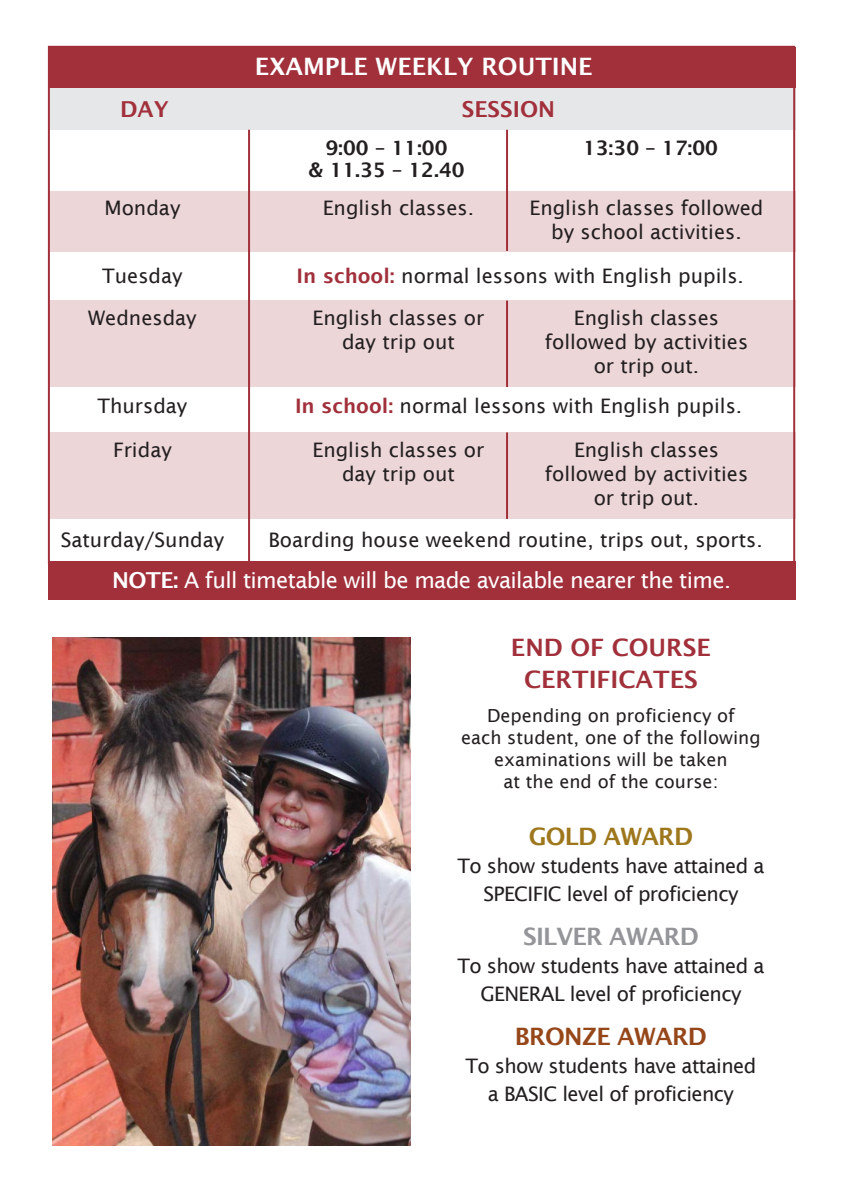
<style>
.page{position:relative;width:842px;height:1191px;background:#fff}
.page>*{position:absolute;margin:0;border:0;box-sizing:border-box;transform-origin:0 0}
.Sub_Headings{font:600 24px/32px "Lucida Sans";color:#a1303b;text-align:center}
.Sub_Headings-2{font:600 24px "Lucida Sans";color:#fff}
.Paragraph_Style{font:600 24px "Lucida Sans";letter-spacing:-.03em;color:#939598}
.Paragraph_Style-2{font:600 24px "Lucida Sans";letter-spacing:-.03em;color:#96471a}
.Paragraph_Style-3{font:600 24px "Lucida Sans";letter-spacing:-.03em;color:#9e771c}
.Paragraph_Style-4{font:22px "Lucida Sans";letter-spacing:-.03em;color:#fff}
.Sub_Headings-3{font:600 22px "Lucida Sans";color:#a1303b}
.Paragraph_Style-5{font:20px "Lucida Sans";color:#231f20}
.Paragraph_Style-6{font:20px/28px "Lucida Sans";letter-spacing:-.03em;color:#231f20;text-align:center}
.Paragraph_Style-7{font:600 20px "Lucida Sans";color:#231f20}
.Paragraph_Style-8{font:18px/22px "Lucida Sans";color:#231f20;text-align:center}
.s1{font-weight:600;color:#a1303b}
.s2{font-weight:600}
</style>
<div class="page">
<div style="left:48px;top:47px;width:747px;height:42px;background:#a1303b"></div>
<div style="left:49px;top:191px;width:746px;height:61px;background:#ecd6d8"></div>
<div style="left:49px;top:89px;width:746px;height:41px;background:#e6e7e9"></div>
<div style="left:49px;top:300px;width:746px;height:87px;background:#ecd6d8"></div>
<div style="left:49px;top:432px;width:746px;height:87px;background:#ecd6d8"></div>
<div style="left:48px;top:561px;width:747px;height:39px;background:#a1303b"></div>
<img style="left:52px;top:637px;width:359px;height:508px">
<hr style="left:248px;top:130px;width:2px;height:434px;background:#a1303b">
<hr style="left:506px;top:130px;width:2px;height:121px;background:#a1303b">
<hr style="left:506px;top:300px;width:2px;height:87px;background:#a1303b">
<hr style="left:506px;top:432px;width:2px;height:87px;background:#a1303b">
<p class="Sub_Headings-2" style="left:255px;top:53px;width:339px">EXAMPLE WEEKLY ROUTINE</p>
<p class="Sub_Headings-3" style="left:120px;top:97px;width:50px">DAY</p>
<p class="Sub_Headings-3" style="left:462px;top:97px;width:95px">SESSION</p>
<p class="Paragraph_Style-7" style="left:325px;top:137px;width:124px">9:00 – 11:00</p>
<p class="Paragraph_Style-7" style="left:583px;top:137px;width:136px">13:30 – 17:00</p>
<p class="Paragraph_Style-7" style="left:308px;top:159px;width:158px">&amp; 11.35 – 12.40</p>
<p class="Paragraph_Style-5" style="left:104px;top:197px;width:77px">Monday</p>
<p class="Paragraph_Style-5" style="left:323px;top:197px;width:153px">English classes.</p>
<p class="Paragraph_Style-5" style="left:529px;top:197px;width:235px">English classes followed</p>
<p class="Paragraph_Style-5" style="left:551px;top:221px;width:192px">by school activities.</p>
<p class="Paragraph_Style-5" style="left:102px;top:265px;width:82px">Tuesday</p>
<p class="Paragraph_Style-5" style="left:297px;top:265px;width:449px"><span class="s1">In school:</span> normal lessons with English pupils.</p>
<p class="Paragraph_Style-5" style="left:88px;top:307px;width:110px">Wednesday</p>
<p class="Paragraph_Style-5" style="left:313px;top:307px;width:173px">English classes or</p>
<p class="Paragraph_Style-5" style="left:574px;top:307px;width:147px">English classes</p>
<p class="Paragraph_Style-5" style="left:342px;top:331px;width:114px">day trip out</p>
<p class="Paragraph_Style-5" style="left:545px;top:331px;width:205px">followed by activities</p>
<p class="Paragraph_Style-5" style="left:594px;top:355px;width:107px">or trip out.</p>
<p class="Paragraph_Style-5" style="left:97px;top:395px;width:91px">Thursday</p>
<p class="Paragraph_Style-5" style="left:295px;top:395px;width:449px"><span class="s1">In school:</span> normal lessons with English pupils.</p>
<p class="Paragraph_Style-5" style="left:113px;top:439px;width:60px">Friday</p>
<p class="Paragraph_Style-5" style="left:313px;top:439px;width:173px">English classes or</p>
<p class="Paragraph_Style-5" style="left:574px;top:439px;width:147px">English classes</p>
<p class="Paragraph_Style-5" style="left:342px;top:463px;width:114px">day trip out</p>
<p class="Paragraph_Style-5" style="left:545px;top:463px;width:205px">followed by activities</p>
<p class="Paragraph_Style-5" style="left:594px;top:487px;width:107px">or trip out.</p>
<p class="Paragraph_Style-5" style="left:61px;top:529px;width:165px">Saturday/Sunday</p>
<p class="Paragraph_Style-5" style="left:268px;top:529px;width:496px">Boarding house weekend routine, trips out, sports.</p>
<p class="Paragraph_Style-4" style="left:112px;top:567px;width:620px"><span class="s2">NOTE:</span> A full timetable will be made available nearer the time.</p>
<p class="Sub_Headings" style="left:511px;top:631px;width:201px">END OF COURSE<br>CERTIFICATES</p>
<p class="Paragraph_Style-8" style="left:487px;top:704px;width:249px">Depending on proficiency of</p>
<p class="Paragraph_Style-8" style="left:461px;top:726px;width:301px">each student, one of the following examinations will be taken</p>
<p class="Paragraph_Style-8" style="left:503px;top:770px;width:216px">at the end of the course:</p>
<p class="Paragraph_Style-3" style="left:529px;top:822px;width:166px">GOLD AWARD</p>
<p class="Paragraph_Style-6" style="left:457px;top:851px;width:309px">To show students have attained a<br>SPECIFIC level of proficiency</p>
<p class="Paragraph_Style" style="left:523px;top:922px;width:177px">SILVER AWARD</p>
<p class="Paragraph_Style-6" style="left:457px;top:951px;width:309px">To show students have attained a<br>GENERAL level of proficiency</p>
<p class="Paragraph_Style-2" style="left:515px;top:1022px;width:194px">BRONZE AWARD</p>
<p class="Paragraph_Style-6" style="left:465px;top:1051px;width:292px">To show students have attained</p>
<p class="Paragraph_Style-6" style="left:488px;top:1079px;width:248px">a BASIC level of proficiency</p>
</div>
